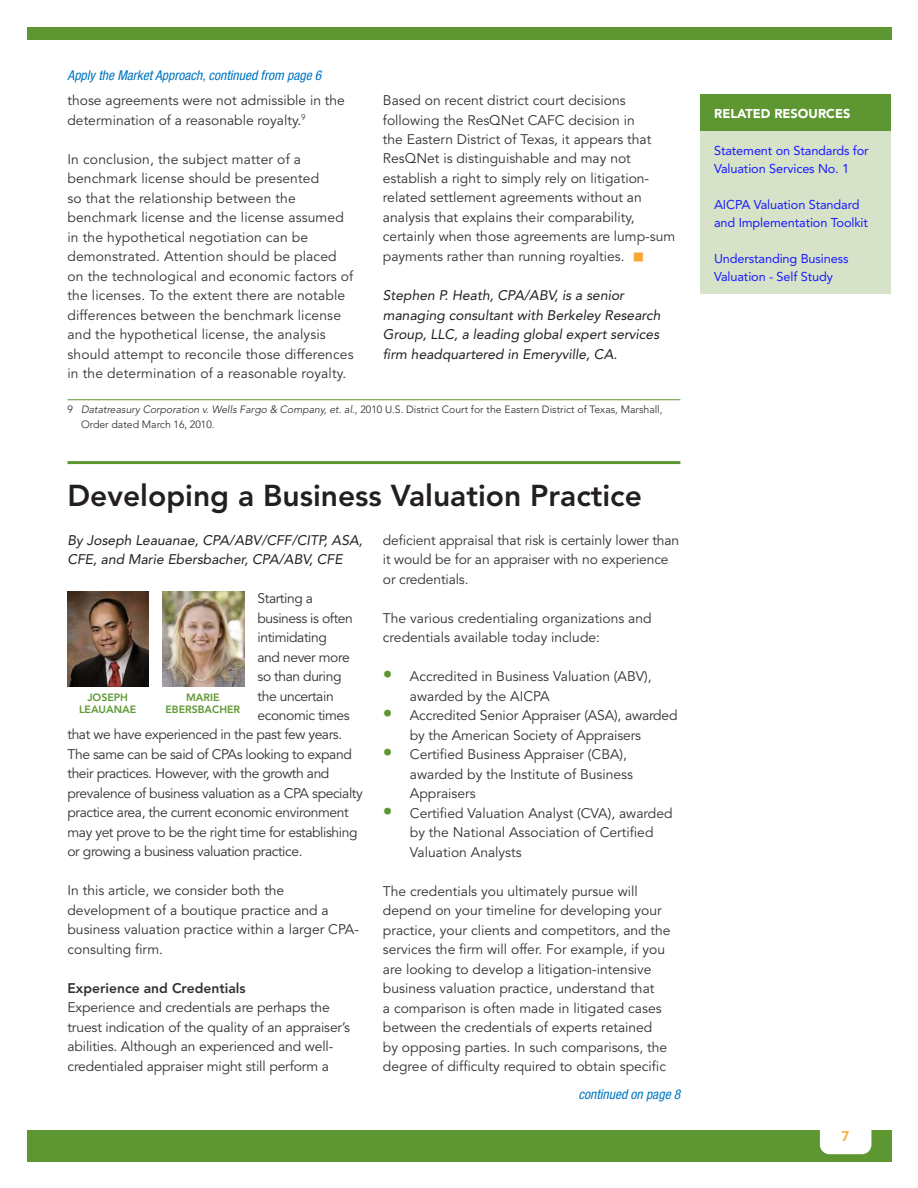
<style>
.page{position:relative;width:918px;height:1188px;background:#fff}
.page>*{position:absolute;margin:0;border:0;box-sizing:border-box;transform-origin:0 0}
.t1{font:800 30px "Avenir";color:#231f20}
.t2{font:13.8px/19.5px "Avenir";color:#333132}
.t3{font:13.8px "Avenir";letter-spacing:-.03em;color:#333132}
.t4{font:italic 13.8px/19.5px "Avenir";color:#231f20}
.t5{font:800 13.8px "Avenir";color:#333132}
.t6{font:800 13.8px "Avenir";color:#faa634}
.t7{font:italic condensed 13.5px "Helvetica Neue";color:#0076c0}
.t8{font:12.75px/18px "Avenir";letter-spacing:-.01em;color:#1a1aff}
.t9{font:900 12.75px "Avenir";color:#fff}
.t10{font:300 10.5px/15px "Avenir";color:#231f20}
.t11{font:800 10.5px/12.6px "Avenir";color:#5e9732;text-align:center}
.s1{font-style:italic}
.s2{font-weight:800;font-size:19.5px;color:#5e9732}
</style>
<div class="page">
<div style="left:27px;top:28px;width:864px;height:12px;background:#5e9732"></div>
<div style="left:27px;top:1130px;width:864px;height:32px;background:#5e9732"></div>
<svg style="left:820px;top:1130px;width:51px;height:24px"></svg>
<hr style="left:68px;top:461px;width:612px;height:3px;background:#5e9732">
<div style="left:701px;top:94px;width:190px;height:38px;background:#5e9732"></div>
<div style="left:701px;top:132px;width:190px;height:162px;background:#d6e3c9"></div>
<hr style="left:68px;top:399px;width:612px;height:1px;background:#5e9732">
<img style="left:68px;top:592px;width:81px;height:95px">
<img style="left:163px;top:592px;width:81px;height:95px">
<p class="t7" style="left:68px;top:71px;width:255px">Apply the Market Approach, continued from page 6</p>
<p class="t2" style="left:68px;top:92px;width:279px">those agreements were not admissible in the determination of a reasonable royalty.<sup>9</sup></p>
<p class="t2" style="left:67px;top:151px;width:288px">In conclusion, the subject matter of a benchmark license should be presented<br>so that the relationship between the benchmark license and the license assumed in the hypothetical negotiation can be demonstrated. Attention should be placed on the technological and economic factors of the licenses. To the extent there are notable differences between the benchmark license and the hypothetical license, the analysis should attempt to reconcile those differences in the determination of a reasonable royalty.</p>
<p class="t2" style="left:383px;top:92px;width:294px">Based on recent district court decisions following the ResQNet CAFC decision in<br>the Eastern District of Texas, it appears that ResQNet is distinguishable and may not establish a right to simply rely on litigation&shy;related settlement agreements without an analysis that explains their comparability, certainly when those agreements are lump-sum payments rather than running royalties.</p>
<p class="t4" style="left:383px;top:287px;width:279px">Stephen P. Heath, CPA/ABV, is a senior managing consultant with Berkeley Research Group, LLC, a leading global expert services firm headquartered in Emeryville, CA.</p>
<p class="t10" style="left:81px;top:403px;width:583px;text-indent:-14px">9 <span class="s1">Datatreasury Corporation v. Wells Fargo &amp; Company, et. al.</span>, 2010 U.S. District Court for the Eastern District of Texas, Marshall,<br>Order dated March 16, 2010.</p>
<h1 class="t1" style="left:68px;top:483px;width:576px">Developing a Business Valuation Practice</h1>
<p class="t4" style="left:68px;top:531px;width:297px">By Joseph Leauanae, CPA/ABV/CFF/CITP, ASA,<br>CFE, and Marie Ebersbacher, CPA/ABV, CFE</p>
<p class="t3" style="left:258px;top:593px;width:57px">Starting a</p>
<p class="t3" style="left:258px;top:612px;width:97px">business is often</p>
<p class="t3" style="left:258px;top:632px;width:71px">intimidating</p>
<p class="t3" style="left:258px;top:651px;width:94px">and never more</p>
<p class="t3" style="left:258px;top:671px;width:85px">so than during</p>
<p class="t3" style="left:258px;top:690px;width:78px">the uncertain</p>
<p class="t3" style="left:258px;top:710px;width:94px">economic times</p>
<p class="t3" style="left:68px;top:729px;width:276px">that we have experienced in the past few years.</p>
<p class="t3" style="left:68px;top:749px;width:286px">The same can be said of CPAs looking to expand</p>
<p class="t3" style="left:68px;top:768px;width:263px">their practices. However, with the growth and</p>
<p class="t3" style="left:68px;top:788px;width:297px">prevalence of business valuation as a CPA specialty</p>
<p class="t3" style="left:68px;top:807px;width:283px">practice area, the current economic environment</p>
<p class="t3" style="left:68px;top:827px;width:292px">may yet prove to be the right time for establishing</p>
<p class="t3" style="left:68px;top:846px;width:237px">or growing a business valuation practice.</p>
<p class="t2" style="left:68px;top:882px;width:293px">In this article, we consider both the development of a boutique practice and a business valuation practice within a larger CPA&shy;consulting firm.</p>
<p class="t5" style="left:68px;top:983px;width:180px">Experience and Credentials</p>
<p class="t2" style="left:68px;top:999px;width:284px">Experience and credentials are perhaps the truest indication of the quality of an appraiser’s abilities. Although an experienced and well&shy;credentialed appraiser might still perform a</p>
<p class="t11" style="left:79px;top:692px;width:58px">JOSEPH<br>LEAUANAE</p>
<p class="t11" style="left:166px;top:692px;width:76px">MARIE<br>EBERSBACHER</p>
<p class="t2" style="left:383px;top:532px;width:298px">deficient appraisal that risk is certainly lower than it would be for an appraiser with no experience or credentials.</p>
<p class="t2" style="left:383px;top:610px;width:270px">The various credentialing organizations and credentials available today include:</p>
<p class="t2" style="left:410px;top:668px;width:243px;text-indent:-27px"><span class="s2">•</span> Accredited in Business Valuation (ABV), awarded by the AICPA</p>
<p class="t2" style="left:410px;top:707px;width:269px;text-indent:-27px"><span class="s2">•</span> Accredited Senior Appraiser (ASA), awarded by the American Society of Appraisers</p>
<p class="t2" style="left:410px;top:746px;width:225px;text-indent:-27px"><span class="s2">•</span> Certified Business Appraiser (CBA), awarded by the Institute of Business<br>Appraisers</p>
<p class="t2" style="left:410px;top:805px;width:264px;text-indent:-27px"><span class="s2">•</span> Certified Valuation Analyst (CVA), awarded by the National Association of Certified<br>Valuation Analysts</p>
<p class="t2" style="left:383px;top:883px;width:289px">The credentials you ultimately pursue will depend on your timeline for developing your practice, your clients and competitors, and the services the firm will offer. For example, if you are looking to develop a litigation-intensive business valuation practice, understand that<br>a comparison is often made in litigated cases between the credentials of experts retained by opposing parties. In such comparisons, the degree of difficulty required to obtain specific</p>
<p class="t7" style="left:578px;top:1090px;width:104px">continued on page 8</p>
<p class="t9" style="left:714px;top:108px;width:138px">RELATED RESOURCES</p>
<p class="t8" style="left:714px;top:142px;width:156px">Statement on Standards for<br>Valuation Services No. 1</p>
<p class="t8" style="left:714px;top:196px;width:155px">AICPA Valuation Standard and Implementation Toolkit</p>
<p class="t8" style="left:714px;top:250px;width:136px">Understanding Business<br>Valuation - Self Study</p>
<p class="t6" style="left:842px;top:1131px;width:10px">7</p>
</div>
